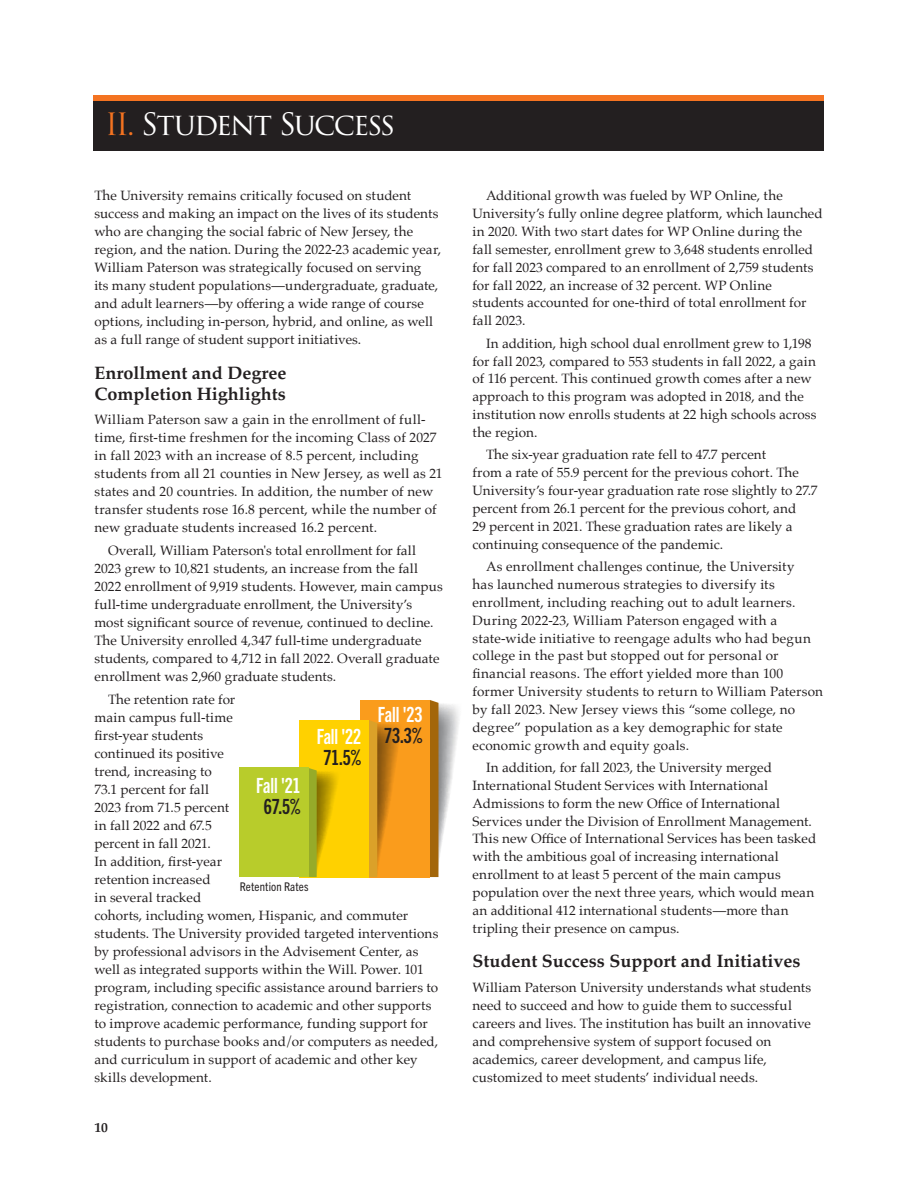
<style>
.page{position:relative;width:918px;height:1188px;background:#fff}
.page>*{position:absolute;margin:0;border:0;box-sizing:border-box;transform-origin:0 0}
.Text_9_12{font:30px "Trajan Pro 3";letter-spacing:-.065em;color:#fff}
.Text_9_12-2{font:21px/21px "Trade Gothic Next LT Pro Bd Cm";letter-spacing:-.005em;color:#fff;text-align:center}
._12_14_Pal_Bold__0625_below{font:700 18px/21px "Palatino";color:#231f20}
.Text_9_12-3{font:13.5px/18px "Palatino";letter-spacing:.01em;color:#231f20}
.t1{font:700 13.5px "Palatino";color:#231f20}
.Text_9_12-4{font:condensed 12px "Trade Gothic Next LT Pro";letter-spacing:.01em;color:#231f20}
.s1{color:#f47321}
.s2{color:#231f20}
</style>
<div class="page">
<img style="left:438px;top:703px;width:21px;height:173px">
<svg style="left:430px;top:700px;width:8px;height:177px"></svg>
<div style="left:361px;top:700px;width:69px;height:177px;background:#fa9c1c"></div>
<img style="left:377px;top:723px;width:22px;height:151px">
<svg style="left:369px;top:720px;width:8px;height:157px"></svg>
<div style="left:299px;top:720px;width:70px;height:157px;background:#ffd100"></div>
<img style="left:317px;top:771px;width:20px;height:98px">
<svg style="left:308px;top:768px;width:9px;height:109px"></svg>
<div style="left:239px;top:768px;width:69px;height:109px;background:#b8cc2b"></div>
<div style="left:94px;top:95px;width:730px;height:55px;background:#231f20"></div>
<div style="left:94px;top:95px;width:730px;height:6px;background:#f47321"></div>
<p class="Text_9_12" style="left:105px;top:103px;width:292px"><span class="s1">II.</span> Student Success</p>
<p class="Text_9_12-3" style="left:94px;top:186px;width:348px">The University remains critically focused on student success and making an impact on the lives of its students who are changing the social fabric of New Jersey, the region, and the nation. During the 2022-23 academic year, William Paterson was strategically focused on serving<br>its many student populations—undergraduate, graduate, and adult learners—by offering a wide range of course options, including in-person, hybrid, and online, as well as a full range of student support initiatives.</p>
<p class="_12_14_Pal_Bold__0625_below" style="left:94px;top:362px;width:193px">Enrollment and Degree<br>Completion Highlights</p>
<p class="Text_9_12-3" style="left:94px;top:411px;width:350px">William Paterson saw a gain in the enrollment of full&shy;time, first-time freshmen for the incoming Class of 2027 in fall 2023 with an increase of 8.5 percent, including students from all 21 counties in New Jersey, as well as 21 states and 20 countries. In addition, the number of new transfer students rose 16.8 percent, while the number of new graduate students increased 16.2 percent.</p>
<p class="Text_9_12-3" style="left:94px;top:541px;width:350px;text-indent:14px">Overall, William Paterson's total enrollment for fall 2023 grew to 10,821 students, an increase from the fall 2022 enrollment of 9,919 students. However, main campus full-time undergraduate enrollment, the University’s most significant source of revenue, continued to decline.<br>The University enrolled 4,347 full-time undergraduate students, compared to 4,712 in fall 2022. Overall graduate enrollment was 2,960 graduate students.</p>
<p class="Text_9_12-3" style="left:94px;top:690px;width:345px;text-indent:14px">The retention rate for<br>main campus full-time<br>first-year students<br>continued its positive<br>trend, increasing to<br>73.1 percent for fall<br>2023 from 71.5 percent<br>in fall 2022 and 67.5<br>percent in fall 2021.<br>In addition, first-year<br>retention increased<br>in several tracked<br>cohorts, including women, Hispanic, and commuter students. The University provided targeted interventions by professional advisors in the Advisement Center, as well as integrated supports within the Will. Power. 101 program, including specific assistance around barriers to registration, connection to academic and other supports to improve academic performance, funding support for students to purchase books and/or computers as needed, and curriculum in support of academic and other key skills development.</p>
<p class="Text_9_12-2" style="left:378px;top:702px;width:46px;text-align:left">Fall '23<br><span class="s2">73.3%</span></p>
<p class="Text_9_12-2" style="left:317px;top:725px;width:46px">Fall '22<br><span class="s2">71.5%</span></p>
<p class="Text_9_12-2" style="left:256px;top:774px;width:46px">Fall '21<br><span class="s2">67.5%</span></p>
<p class="Text_9_12-4" style="left:240px;top:879px;width:70px">Retention Rates</p>
<p class="t1" style="left:94px;top:1115px;width:15px">10</p>
<p class="Text_9_12-3" style="left:472px;top:187px;width:352px;text-indent:14px">Additional growth was fueled by WP Online, the University’s fully online degree platform, which launched in 2020. With two start dates for WP Online during the fall semester, enrollment grew to 3,648 students enrolled for fall 2023 compared to an enrollment of 2,759 students for fall 2022, an increase of 32 percent. WP Online students accounted for one-third of total enrollment for fall 2023.</p>
<p class="Text_9_12-3" style="left:472px;top:334px;width:346px;text-indent:14px">In addition, high school dual enrollment grew to 1,198 for fall 2023, compared to 553 students in fall 2022, a gain of 116 percent. This continued growth comes after a new approach to this program was adopted in 2018, and the institution now enrolls students at 22 high schools across the region.</p>
<p class="Text_9_12-3" style="left:472px;top:446px;width:347px;text-indent:14px">The six-year graduation rate fell to 47.7 percent<br>from a rate of 55.9 percent for the previous cohort. The University’s four-year graduation rate rose slightly to 27.7 percent from 26.1 percent for the previous cohort, and<br>29 percent in 2021. These graduation rates are likely a continuing consequence of the pandemic.</p>
<p class="Text_9_12-3" style="left:472px;top:558px;width:352px;text-indent:14px">As enrollment challenges continue, the University<br>has launched numerous strategies to diversify its enrollment, including reaching out to adult learners.<br>During 2022-23, William Paterson engaged with a state-wide initiative to reengage adults who had begun college in the past but stopped out for personal or financial reasons. The effort yielded more than 100 former University students to return to William Paterson by fall 2023. New Jersey views this “some college, no degree” population as a key demographic for state economic growth and equity goals.</p>
<p class="Text_9_12-3" style="left:472px;top:758px;width:345px;text-indent:14px">In addition, for fall 2023, the University merged International Student Services with International Admissions to form the new Office of International Services under the Division of Enrollment Management.<br>This new Office of International Services has been tasked with the ambitious goal of increasing international enrollment to at least 5 percent of the main campus population over the next three years, which would mean an additional 412 international students—more than tripling their presence on campus.</p>
<p class="_12_14_Pal_Bold__0625_below" style="left:472px;top:950px;width:329px">Student Success Support and Initiatives</p>
<p class="Text_9_12-3" style="left:472px;top:978px;width:340px">William Paterson University understands what students need to succeed and how to guide them to successful careers and lives. The institution has built an innovative and comprehensive system of support focused on academics, career development, and campus life, customized to meet students’ individual needs.</p>
</div>
